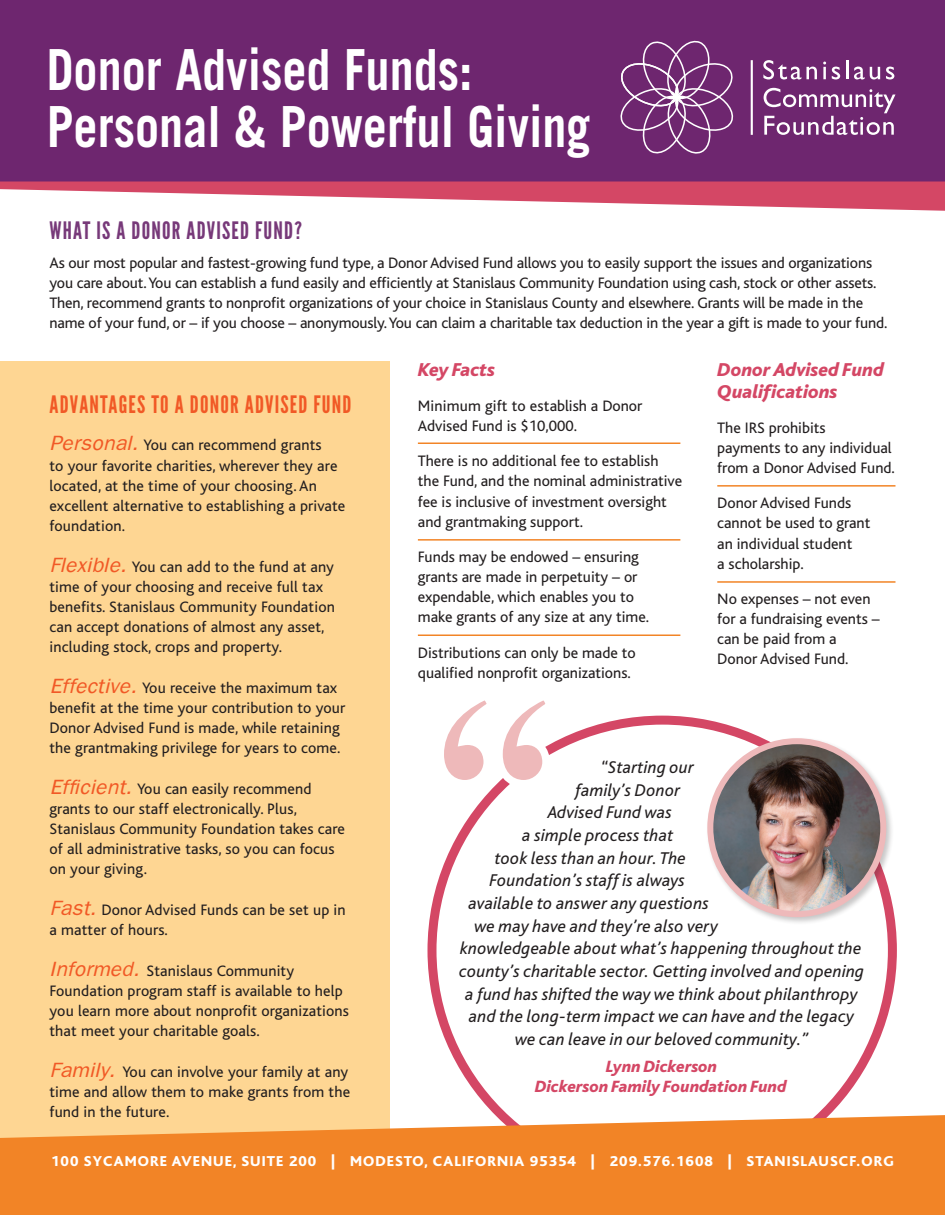
<style>
.page{position:relative;width:945px;height:1215px;background:#fff}
.page>*{position:absolute;margin:0;border:0;box-sizing:border-box;transform-origin:0 0}
.t1{font:700 56.7px/56.7px "Trade Gothic";color:#fff;scale:.85 1}
.t2{font:24px "League Gothic";letter-spacing:.05em;color:#f15926}
.t3{font:24px "League Gothic";letter-spacing:.05em;color:#773979}
.t4{font:italic 800 19.5px/21.8px "Bliss";color:#d44765}
.t5{font:italic 17.85px "Bliss";letter-spacing:.01em;color:#231f20}
.t6{font:italic 800 17.1px/20.5px "Bliss";color:#d44765;text-align:center}
.t7{font:15.9px/20.1px "Bliss";color:#231f20}
.t8{font:800 15px "Bliss";letter-spacing:.07em;color:#fff}
.s1{font-family:"Frankfurt";font-style:italic;font-size:21px;color:#f15926}
</style>
<div class="page">
<div style="left:0;top:361px;width:390px;height:841px;background:#fed693"></div>
<div style="left:0;top:0;width:945px;height:186px;background:#6e266f"></div>
<svg style="left:0;top:181px;width:945px;height:30px"></svg>
<svg style="left:0;top:1115px;width:945px;height:100px;background:#f38e36"></svg>
<svg style="left:763px;top:60px;width:38px;height:19px"></svg>
<svg style="left:807px;top:67px;width:10px;height:12px"></svg>
<svg style="left:823px;top:62px;width:3px;height:17px"></svg>
<svg style="left:832px;top:67px;width:8px;height:12px"></svg>
<hr style="left:846px;top:60px;width:3px;height:19px;background:#fff">
<svg style="left:854px;top:67px;width:26px;height:12px"></svg>
<svg style="left:886px;top:67px;width:8px;height:12px"></svg>
<svg style="left:764px;top:88px;width:131px;height:47px"></svg>
<hr style="left:751px;top:60px;width:2px;height:75px;background:#fff">
<svg style="left:620px;top:40px;width:114px;height:114px"></svg>
<hr style="left:418px;top:442px;width:262px;height:2px;background:#f28426">
<hr style="left:717px;top:485px;width:179px;height:2px;background:#f28426">
<hr style="left:717px;top:581px;width:179px;height:2px;background:#f28426">
<hr style="left:418px;top:539px;width:262px;height:2px;background:#f28426">
<hr style="left:418px;top:634px;width:262px;height:2px;background:#f28426">
<svg style="left:444px;top:700px;width:117px;height:91px"></svg>
<div style="left:705px;top:736px;width:189px;height:189px;background:#231f20;opacity:.25"></div>
<img style="left:710px;top:741px;width:173px;height:173px;border-radius:86px">
<div style="left:707px;top:738px;width:179px;height:179px;border:6px solid #eeb9ba;border-radius:50%"></div>
<h1 class="t1" style="left:47px;top:41px;width:641px">Donor Advised Funds:<br>Personal &amp; Powerful Giving</h1>
<h2 class="t3" style="left:50px;top:216px;width:254px">WHAT IS A DONOR ADVISED FUND?</h2>
<p class="t7" style="left:50px;top:253px;width:839px">As our most popular and fastest-growing fund type, a Donor Advised Fund allows you to easily support the issues and organizations you care about. You can establish a fund easily and efficiently at Stanislaus Community Foundation using cash, stock or other assets.<br>Then, recommend grants to nonprofit organizations of your choice in Stanislaus County and elsewhere. Grants will be made in the name of your fund, or – if you choose – anonymously. You can claim a charitable tax deduction in the year a gift is made to your fund.</p>
<h2 class="t2" style="left:50px;top:390px;width:31px">ADVANTA</h2>
<h2 class="t2" style="left:119px;top:390px;width:92px">GES TO A DONOR</h2>
<h2 class="t2" style="left:245px;top:390px;width:108px">ADVISED FUN D</h2>
<p class="t7" style="left:50px;top:436px;width:297px"><span class="s1">Personal.</span> You can recommend grants<br>to your favorite charities, wherever they are located, at the time of your choosing. An excellent alternative to establishing a private foundation.</p>
<p class="t7" style="left:49px;top:557px;width:287px"><span class="s1">Flexible.</span> You can add to the fund at any time of your choosing and receive full tax benefits. Stanislaus Community Foundation can accept donations of almost any asset, including stock, crops and property.</p>
<p class="t7" style="left:49px;top:678px;width:297px"><span class="s1">Effective.</span> You receive the maximum tax benefit at the time your contribution to your Donor Advised Fund is made, while retaining the grantmaking privilege for years to come.</p>
<p class="t7" style="left:49px;top:779px;width:297px"><span class="s1">Efficient.</span> You can easily recommend grants to our staff electronically. Plus, Stanislaus Community Foundation takes care of all administrative tasks, so you can focus on your giving.</p>
<p class="t7" style="left:50px;top:900px;width:298px"><span class="s1">Fast.</span> Donor Advised Funds can be set up in a matter of hours.</p>
<p class="t7" style="left:50px;top:961px;width:301px"><span class="s1">Informed.</span> Stanislaus Community Foundation program staff is available to help you learn more about nonprofit organizations that meet your charitable goals.</p>
<p class="t7" style="left:50px;top:1062px;width:302px;text-align:justify"><span class="s1">Family.</span> You can involve your family at any time and allow them to make grants from the fund in the future.</p>
<p class="t4" style="left:418px;top:359px;width:79px">Key Facts</p>
<p class="t7" style="left:418px;top:396px;width:226px">Minimum gift to establish a Donor<br>Advised Fund is $10,000.</p>
<p class="t7" style="left:418px;top:451px;width:266px">There is no additional fee to establish the Fund, and the nominal administrative fee is inclusive of investment oversight and grantmaking support.</p>
<p class="t7" style="left:418px;top:547px;width:233px">Funds may be endowed – ensuring grants are made in perpetuity – or expendable, which enables you to make grants of any size at any time.</p>
<p class="t7" style="left:418px;top:643px;width:219px">Distributions can only be made to qualified nonprofit organizations.</p>
<p class="t4" style="left:717px;top:359px;width:168px">Donor Advised Fund<br>Qualifications</p>
<p class="t7" style="left:717px;top:418px;width:179px">The IRS prohibits<br>payments to any individual from a Donor Advised Fund.</p>
<p class="t7" style="left:717px;top:493px;width:155px">Donor Advised Funds cannot be used to grant an individual student<br>a scholarship.</p>
<p class="t7" style="left:717px;top:589px;width:164px">No expenses – not even for a fundraising events – can be paid from a<br>Donor Advised Fund.</p>
<p class="t5" style="left:601px;top:758px;width:95px">“Starting our</p>
<p class="t5" style="left:576px;top:781px;width:106px">family’s Donor</p>
<p class="t5" style="left:548px;top:803px;width:126px">Advised Fund was</p>
<p class="t5" style="left:522px;top:826px;width:153px">a simple process that</p>
<p class="t5" style="left:495px;top:849px;width:193px">took less than an hour. The</p>
<p class="t5" style="left:490px;top:871px;width:197px">Foundation’s staff is always</p>
<p class="t5" style="left:469px;top:894px;width:242px">available to answer any questions</p>
<p class="t5" style="left:475px;top:917px;width:245px">we may have and they’re also very</p>
<p class="t5" style="left:460px;top:939px;width:403px">knowledgeable about what’s happening throughout the</p>
<p class="t5" style="left:459px;top:962px;width:407px">county’s charitable sector. Getting involved and opening</p>
<p class="t5" style="left:465px;top:985px;width:394px">a fund has shifted the way we think about philanthropy</p>
<p class="t5" style="left:469px;top:1007px;width:387px">and the long-term impact we can have and the legacy</p>
<p class="t5" style="left:515px;top:1030px;width:295px">we can leave in our beloved community.”</p>
<p class="t6" style="left:535px;top:1056px;width:254px">Lynn Dickerson<br>Dickerson Family Foundation Fund</p>
<p class="t8" style="left:51px;top:1153px;width:844px">100 SYCAMORE AVENUE, SUITE 200 | MODESTO, CALIFORNIA 95354 | 209.576.1608 | STANISLAUSCF.ORG</p>
</div>
